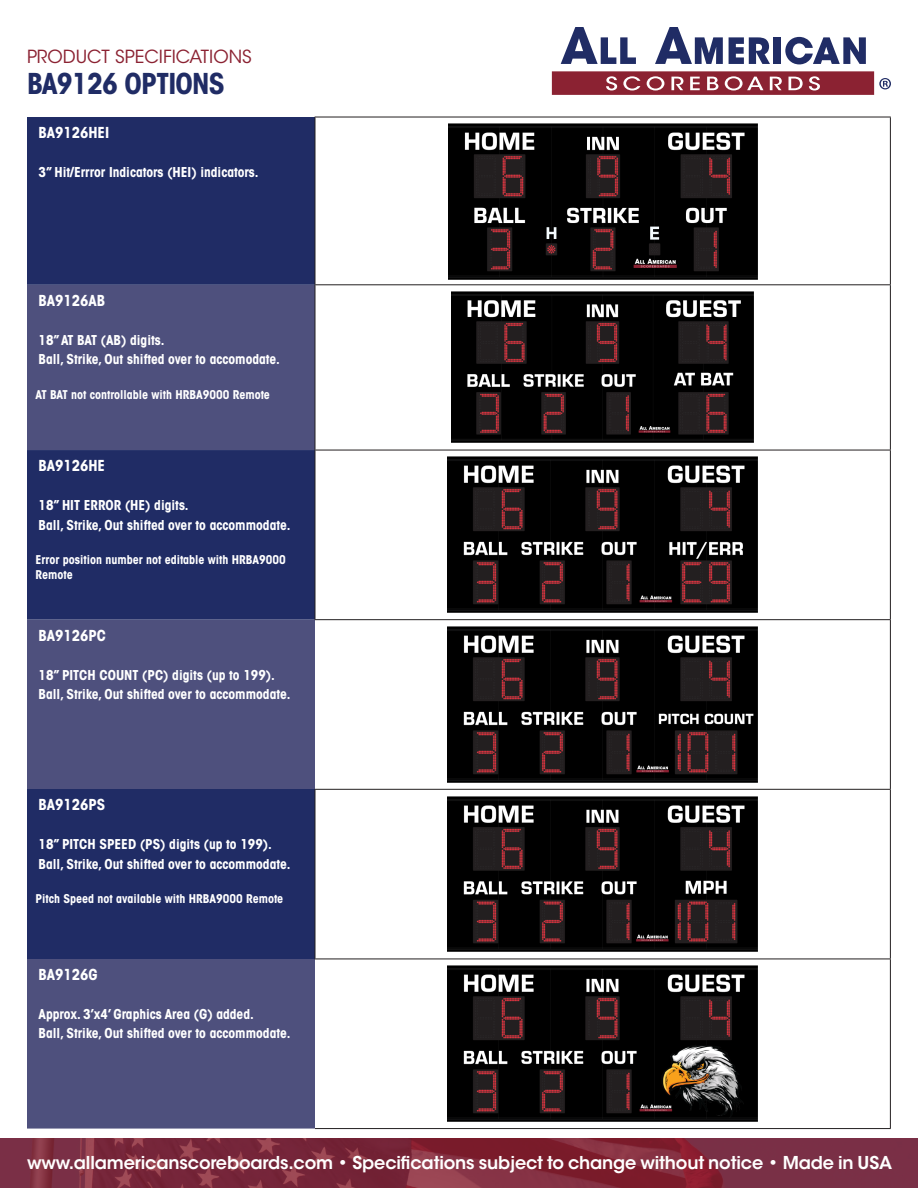
<style>
.page{position:relative;width:918px;height:1188px;background:#fff}
.page>*{position:absolute;margin:0;border:0;box-sizing:border-box;transform-origin:0 0}
.t1{font:700 condensed 28.5px "ITC Avant Garde Std";letter-spacing:-.025em;color:#202c65}
.t2{font:18px "ITC Avant Garde Std";color:#8b2232}
.t3{font:600 17.7px "ITC Avant Garde Std";letter-spacing:-.01em;color:#fff}
.t4{font:700 condensed 15px "ITC Avant Garde Std";color:#fff}
.t5{font:700 condensed 13.5px "ITC Avant Garde Std";color:#fff}
.t6{font:700 condensed 12px/15px "ITC Avant Garde Std";color:#fff}
</style>
<div class="page">
<svg style="left:561px;top:27px;width:75px;height:37px"></svg>
<svg style="left:655px;top:27px;width:68px;height:37px"></svg>
<svg style="left:729px;top:37px;width:41px;height:27px"></svg>
<div style="left:773px;top:37px;width:8px;height:27px;background:#202c65"></div>
<svg style="left:785px;top:37px;width:81px;height:27px"></svg>
<svg style="left:552px;top:71px;width:339px;height:23px;background:#9e4956"></svg>
<img style="left:0;top:1138px;width:918px;height:50px">
<div style="left:27px;top:117px;width:288px;height:168px;background:#202c65"></div>
<svg style="left:27px;top:285px;width:288px;height:844px;background:#424777"></svg>
<div style="left:27px;top:789px;width:288px;height:170px;background:#202c65"></div>
<hr style="left:315px;top:117px;width:576px;height:1px;background:#231f20">
<hr style="left:315px;top:117px;width:1px;height:167px;background:#231f20">
<hr style="left:890px;top:117px;width:1px;height:167px;background:#231f20">
<hr style="left:315px;top:284px;width:576px;height:1px;background:#231f20">
<hr style="left:890px;top:285px;width:1px;height:165px;background:#231f20">
<hr style="left:315px;top:450px;width:576px;height:1px;background:#231f20">
<hr style="left:315px;top:450px;width:1px;height:169px;background:#231f20">
<hr style="left:890px;top:450px;width:1px;height:169px;background:#231f20">
<hr style="left:315px;top:619px;width:576px;height:1px;background:#231f20">
<hr style="left:890px;top:620px;width:1px;height:169px;background:#231f20">
<hr style="left:315px;top:789px;width:576px;height:1px;background:#231f20">
<hr style="left:890px;top:790px;width:1px;height:169px;background:#231f20">
<hr style="left:315px;top:959px;width:576px;height:1px;background:#231f20">
<hr style="left:890px;top:959px;width:1px;height:169px;background:#231f20">
<hr style="left:315px;top:1128px;width:576px;height:1px;background:#231f20">
<hr style="left:315px;top:285px;width:1px;height:165px;background:#231f20">
<hr style="left:315px;top:790px;width:1px;height:169px;background:#231f20">
<img style="left:448px;top:124px;width:309px;height:155px">
<img style="left:452px;top:292px;width:301px;height:151px">
<img style="left:448px;top:457px;width:310px;height:156px">
<img style="left:448px;top:627px;width:310px;height:155px">
<img style="left:448px;top:796px;width:310px;height:156px">
<img style="left:448px;top:966px;width:310px;height:155px">
<p class="t2" style="left:27px;top:45px;width:226px">PRODUCT SPECIFICATIONS</p>
<p class="t1" style="left:27px;top:65px;width:199px">BA9126 OPTIONS</p>
<p class="t4" style="left:39px;top:123px;width:72px">BA9126HEI</p>
<p class="t5" style="left:39px;top:164px;width:221px">3” Hit/Errror Indicators (HEI) indicators.</p>
<p class="t4" style="left:39px;top:291px;width:68px">BA9126AB</p>
<p class="t5" style="left:39px;top:331px;width:127px">18” AT BAT (AB) digits.</p>
<p class="t5" style="left:39px;top:351px;width:243px">Ball, Strike, Out shifted over to accomodate.</p>
<p class="t6" style="left:36px;top:387px;width:236px">AT BAT not controllable with HRBA9000 Remote</p>
<p class="t4" style="left:39px;top:456px;width:68px">BA9126HE</p>
<p class="t5" style="left:39px;top:497px;width:152px">18” HIT ERROR (HE) digits.</p>
<p class="t5" style="left:39px;top:516px;width:253px">Ball, Strike, Out shifted over to accommodate.</p>
<p class="t6" style="left:36px;top:552px;width:252px">Error position number not editable with HRBA9000<br>Remote</p>
<p class="t4" style="left:39px;top:626px;width:69px">BA9126PC</p>
<p class="t5" style="left:39px;top:666px;width:238px">18” PITCH COUNT (PC) digits (up to 199).</p>
<p class="t5" style="left:39px;top:686px;width:253px">Ball, Strike, Out shifted over to accommodate.</p>
<p class="t4" style="left:39px;top:795px;width:68px">BA9126PS</p>
<p class="t5" style="left:39px;top:836px;width:235px">18” PITCH SPEED (PS) digits (up to 199).</p>
<p class="t5" style="left:39px;top:855px;width:253px">Ball, Strike, Out shifted over to accommodate.</p>
<p class="t6" style="left:36px;top:891px;width:249px">Pitch Speed not available with HRBA9000 Remote</p>
<p class="t4" style="left:39px;top:965px;width:60px">BA9126G</p>
<p class="t5" style="left:39px;top:1005px;width:217px">Approx. 3’x4’ Graphics Area (G) added.</p>
<p class="t5" style="left:39px;top:1025px;width:253px">Ball, Strike, Out shifted over to accommodate.</p>
<h3 class="t3" style="left:27px;top:1151px;width:867px">www.allamericanscoreboards.com • Specifications subject to change without notice • Made in USA</h3>
</div>
